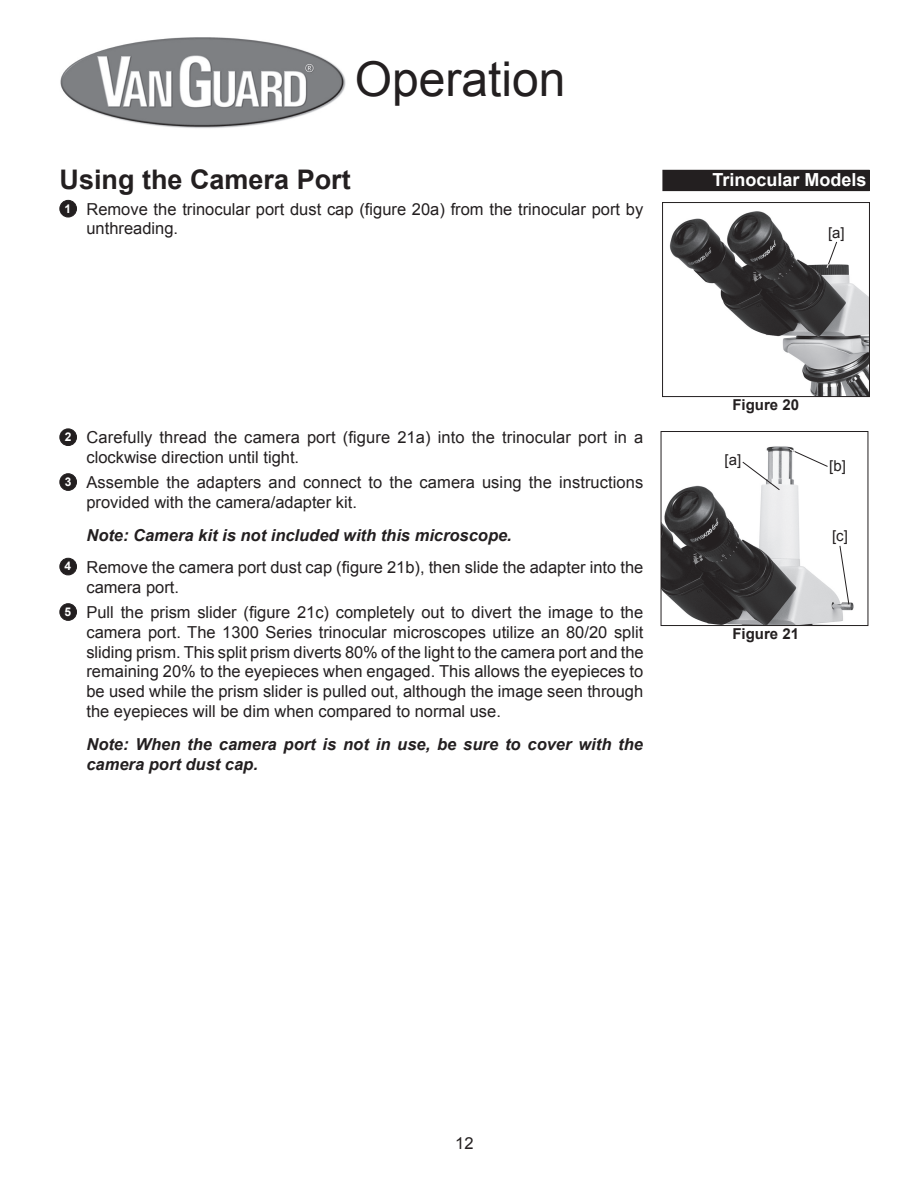
<style>
.page{position:relative;width:918px;height:1188px;background:#fff}
.page>*{position:absolute;margin:0;border:0;box-sizing:border-box;transform-origin:0 0}
.t1{font:48px "Arial";color:#231f20}
.t2{font:700 27px "Arial";color:#231f20}
.t3{font:700 18px "Arial";color:#fff}
.t4{font:16.5px/19.8px "Arial";color:#231f20}
.t5{font:italic 700 16.5px/19.8px "Arial";color:#231f20}
.t6{font:700 15px "Arial";color:#231f20}
.t7{font:15px "Arial";color:#231f20}
.t8{font:700 12px "Arial";color:#fff}
</style>
<div class="page">
<img style="left:60px;top:37px;width:286px;height:91px">
<div style="left:663px;top:170px;width:206px;height:21px;background:#231f20"></div>
<div style="left:60px;top:429px;width:17px;height:17px;background:#231f20;border-radius:50%"></div>
<div style="left:59px;top:429px;width:18px;height:17px;border:1px solid #231f20;border-radius:50%"></div>
<div style="left:60px;top:200px;width:17px;height:17px;background:#231f20;border-radius:50%"></div>
<div style="left:59px;top:200px;width:18px;height:17px;border:1px solid #231f20;border-radius:50%"></div>
<div style="left:60px;top:474px;width:17px;height:16px;background:#231f20;border-radius:50%"></div>
<div style="left:59px;top:473px;width:18px;height:18px;border:1px solid #231f20;border-radius:50%"></div>
<div style="left:60px;top:558px;width:17px;height:17px;background:#231f20;border-radius:50%"></div>
<div style="left:59px;top:558px;width:18px;height:17px;border:1px solid #231f20;border-radius:50%"></div>
<div style="left:60px;top:604px;width:17px;height:16px;background:#231f20;border-radius:50%"></div>
<div style="left:59px;top:603px;width:18px;height:18px;border:1px solid #231f20;border-radius:50%"></div>
<img style="left:669px;top:211px;width:199px;height:184px">
<div style="left:662px;top:202px;width:208px;height:195px;border:1px solid #231f20"></div>
<img style="left:663px;top:446px;width:191px;height:178px">
<div style="left:661px;top:431px;width:207px;height:195px;border:1px solid #231f20"></div>
<svg style="left:742px;top:461px;width:38px;height:30px"></svg>
<svg style="left:839px;top:545px;width:11px;height:60px"></svg>
<svg style="left:789px;top:448px;width:40px;height:19px"></svg>
<svg style="left:826px;top:241px;width:12px;height:28px"></svg>
<h1 class="t1" style="left:355px;top:48px;width:212px">Operation</h1>
<h2 class="t2" style="left:60px;top:162px;width:293px">Using the Camera Port</h2>
<p class="t8" style="left:64px;top:201px;width:8px">1</p>
<p class="t4" style="left:86px;top:199px;width:558px">Remove the trinocular port dust cap (figure 20a) from the trinocular port by unthreading.</p>
<p class="t8" style="left:65px;top:429px;width:8px">2</p>
<p class="t8" style="left:65px;top:474px;width:8px">3</p>
<p class="t8" style="left:65px;top:558px;width:8px">4</p>
<p class="t8" style="left:65px;top:604px;width:8px">5</p>
<p class="t4" style="left:86px;top:428px;width:558px">Carefully thread the camera port (figure 21a) into the trinocular port in a clockwise direction until tight.</p>
<p class="t4" style="left:86px;top:473px;width:558px">Assemble the adapters and connect to the camera using the instructions provided with the camera/adapter kit.</p>
<p class="t5" style="left:86px;top:525px;width:427px">Note: Camera kit is not included with this microscope.</p>
<p class="t4" style="left:86px;top:557px;width:558px">Remove the camera port dust cap (figure 21b), then slide the adapter into the camera port.</p>
<p class="t4" style="left:86px;top:602px;width:559px;text-align:justify">Pull the prism slider (figure 21c) completely out to divert the image to the camera port. The 1300 Series trinocular microscopes utilize an 80/20 split sliding prism. This split prism diverts 80% of the light to the camera port and the remaining 20% to the eyepieces when engaged. This allows the eyepieces to be used while the prism slider is pulled out, although the image seen through the eyepieces will be dim when compared to normal use.</p>
<p class="t5" style="left:86px;top:735px;width:558px">Note: When the camera port is not in use, be sure to cover with the camera port dust cap.</p>
<p class="t3" style="left:713px;top:168px;width:156px">Trinocular Models</p>
<p class="t7" style="left:828px;top:223px;width:18px">[a]</p>
<p class="t6" style="left:732px;top:395px;width:68px">Figure 20</p>
<p class="t7" style="left:725px;top:450px;width:18px">[a]</p>
<p class="t7" style="left:829px;top:455px;width:18px">[b]</p>
<p class="t7" style="left:832px;top:526px;width:17px">[c]</p>
<p class="t6" style="left:732px;top:624px;width:68px">Figure 21</p>
<p class="t4" style="left:455px;top:1134px;width:20px">12</p>
</div>
